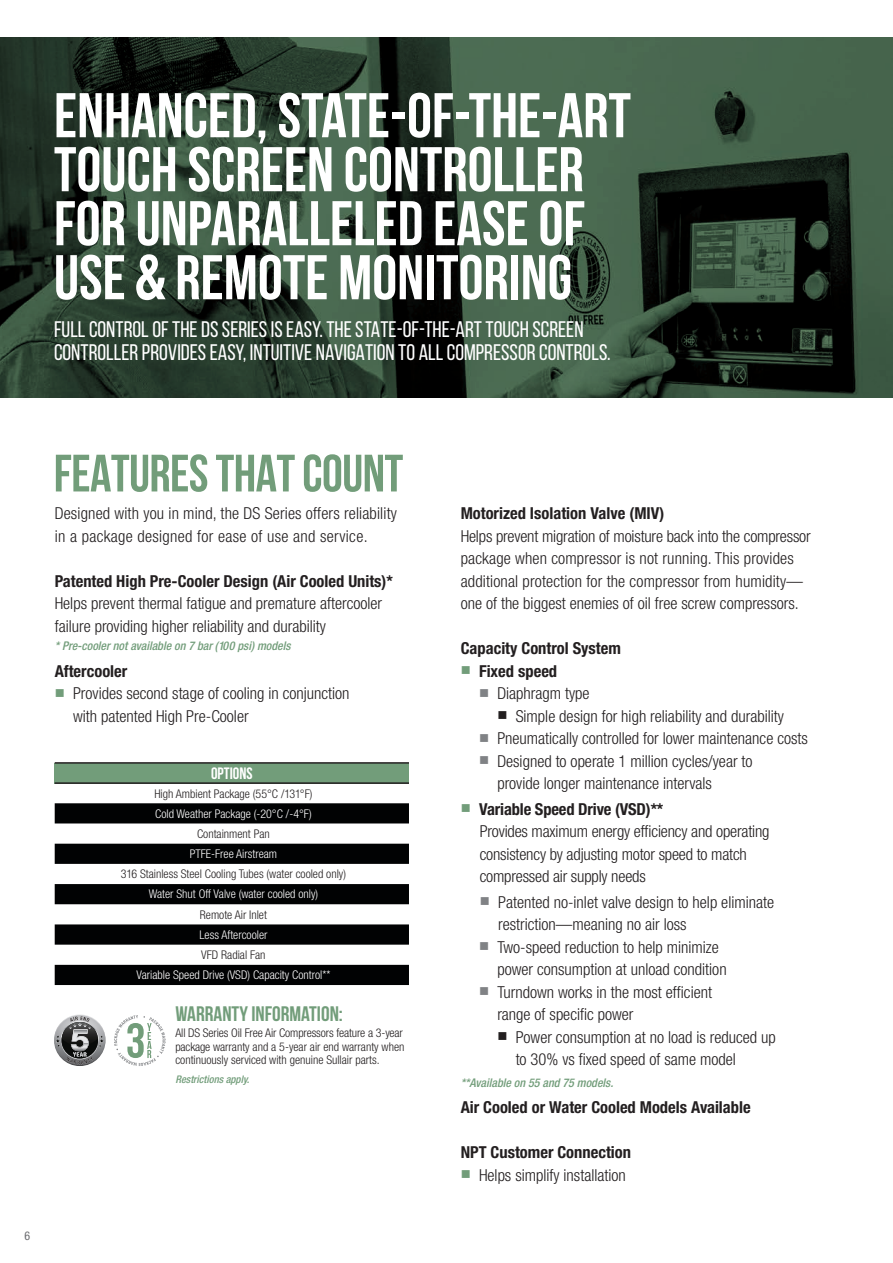
<style>
.page{position:relative;width:893px;height:1263px;background:#fff}
.page>*{position:absolute;margin:0;border:0;box-sizing:border-box;transform-origin:0 0}
.Headline_-_Green{font:700 63px/54px "Bebas Neue";color:#fff}
.Large_Headline_-_Green{font:700 52.5px "Bebas Neue";letter-spacing:-.01em;color:#729d7a}
.Headline_-_Green-2{font:22.5px/22.5px "Bebas Neue";color:#fff}
.Small_Headline_-_Green{font:700 21px "Bebas Neue";color:#729d7a}
.Body_Bullets{font:300 condensed 16.5px/22.5px "Helvetica Neue LT Std";color:#231f20}
.Body_Bullets-2{font:700 condensed 16.5px "Helvetica Neue LT Std";color:#231f20}
.Sub_Headline{font:700 condensed 16.5px "Helvetica Neue LT Std";color:#231f20}
.Sub_Headline-2{font:300 condensed 16.5px/22.5px "Helvetica Neue LT Std";letter-spacing:.01em;color:#231f20}
.t1{font:700 16.5px "Bebas Neue";color:#fff}
.Small_Headline_-_Green-2{font:300 condensed 12px/13.5px "Helvetica Neue LT Std";color:#231f20}
.t2{font:300 condensed 12px "Helvetica Neue LT Std";color:#fff}
.Disclaimer{font:italic 500 condensed 12px "Helvetica Neue LT Std";color:#729d7a}
.t3{font:condensed 12px "Helvetica Neue LT Std";color:#6c6d70}
.Disclaimer-2{font:italic 500 condensed 10.5px "Helvetica Neue LT Std";color:#729d7a}
.s1{font-family:"Helvetica Neue LT Std";font-stretch:condensed}
.s2{color:#729d7a}
.s3{color:#808285}
</style>
<div class="page">
<svg style="left:54px;top:1014px;width:52px;height:50px"></svg>
<div style="left:55px;top:763px;width:354px;height:20px;background:#729d7a"></div>
<svg style="left:55px;top:803px;width:354px;height:182px;fill:#010203"></svg>
<hr style="left:55px;top:762px;width:354px;height:2px;background:#231f20">
<hr style="left:55px;top:782px;width:354px;height:2px;background:#231f20">
<svg style="left:114px;top:1015px;width:52px;height:51px"></svg>
<svg style="left:0;top:37px;width:893px;height:360px;background:#2f4434"></svg>
<p class="Headline_-_Green" style="left:54px;top:88px;width:578px">ENHANCED, STATE-OF-THE-ART<br>TOUCH SCREEN CONTROLLER<br>FOR UNPARALLELED EASE OF<br>USE <span class="s1">&amp;</span> REMOTE MONITORING</p>
<p class="Headline_-_Green-2" style="left:54px;top:318px;width:558px">FULL CONTROL OF THE DS SERIES IS EASY. THE STATE-OF-THE-ART TOUCH SCREEN<br>CONTROLLER PROVIDES EASY, INTUITIVE NAVIGATION TO ALL COMPRESSOR CONTROLS.</p>
<p class="t3" style="left:25px;top:1229px;width:7px">6</p>
<p class="Large_Headline_-_Green" style="left:54px;top:444px;width:351px">FEATURES THAT COUNT</p>
<p class="Sub_Headline-2" style="left:55px;top:502px;width:344px">Designed with you in mind, the DS Series offers reliability in a package designed for ease of use and service.</p>
<p class="Sub_Headline" style="left:55px;top:571px;width:340px">Patented High Pre-Cooler Design (Air Cooled Units)*</p>
<p class="Body_Bullets" style="left:55px;top:592px;width:329px">Helps prevent thermal fatigue and premature aftercooler failure providing higher reliability and durability</p>
<p class="Body_Bullets-2" style="left:55px;top:661px;width:74px">Aftercooler</p>
<p class="Body_Bullets" style="left:73px;top:682px;width:278px;text-indent:-18px"><span class="s2">■</span> Provides second stage of cooling in conjunction with patented High Pre-Cooler</p>
<p class="Sub_Headline" style="left:461px;top:503px;width:205px">Motorized Isolation Valve (MIV)</p>
<p class="Body_Bullets" style="left:461px;top:524px;width:352px">Helps prevent migration of moisture back into the compressor package when compressor is not running. This provides additional protection for the compressor from humidity— one of the biggest enemies of oil free screw compressors.</p>
<p class="Body_Bullets-2" style="left:461px;top:638px;width:162px">Capacity Control System</p>
<p class="Body_Bullets-2" style="left:461px;top:661px;width:98px"><span class="s2">■</span> Fixed speed</p>
<p class="Body_Bullets" style="left:479px;top:682px;width:112px"><span class="s3">■</span> Diaphragm type</p>
<p class="Body_Bullets" style="left:497px;top:704px;width:288px">■ Simple design for high reliability and durability</p>
<p class="Body_Bullets" style="left:479px;top:727px;width:330px"><span class="s3">■</span> Pneumatically controlled for lower maintenance costs</p>
<p class="Body_Bullets" style="left:497px;top:749px;width:257px;text-indent:-18px"><span class="s3">■</span> Designed to operate 1 million cycles/year to provide longer maintenance intervals</p>
<p class="Body_Bullets-2" style="left:461px;top:799px;width:204px"><span class="s2">■</span> Variable Speed Drive (VSD)**</p>
<p class="Body_Bullets" style="left:480px;top:820px;width:291px">Provides maximum energy efficiency and operating consistency by adjusting motor speed to match compressed air supply needs</p>
<p class="Body_Bullets" style="left:498px;top:890px;width:277px;text-indent:-18px"><span class="s3">■</span> Patented no-inlet valve design to help eliminate restriction—meaning no air loss</p>
<p class="Body_Bullets" style="left:497px;top:935px;width:231px;text-indent:-18px"><span class="s3">■</span> Two-speed reduction to help minimize power consumption at unload condition</p>
<p class="Body_Bullets" style="left:497px;top:980px;width:216px;text-indent:-18px"><span class="s3">■</span> Turndown works in the most efficient range of specific power</p>
<p class="Body_Bullets" style="left:516px;top:1025px;width:262px;text-indent:-18px">■ Power consumption at no load is reduced up to 30% vs fixed speed of same model</p>
<p class="Body_Bullets-2" style="left:461px;top:1097px;width:291px">Air Cooled or Water Cooled Models Available</p>
<p class="Sub_Headline" style="left:461px;top:1142px;width:172px">NPT Customer Connection</p>
<p class="Body_Bullets" style="left:461px;top:1163px;width:167px"><span class="s2">■</span> Helps simplify installation</p>
<p class="Disclaimer" style="left:55px;top:639px;width:237px">* Pre-cooler not available on 7 bar (100 psi) models</p>
<p class="t1" style="left:211px;top:764px;width:43px">OPTIONS</p>
<p class="Small_Headline_-_Green-2" style="left:154px;top:787px;width:160px">High Ambient Package (55°C /131°F)</p>
<p class="t2" style="left:155px;top:806px;width:158px">Cold Weather Package (-20°C /-4°F)</p>
<p class="Small_Headline_-_Green-2" style="left:197px;top:827px;width:74px">Containment Pan</p>
<p class="t2" style="left:190px;top:847px;width:89px">PTFE-Free Airstream</p>
<p class="Small_Headline_-_Green-2" style="left:121px;top:867px;width:227px">316 Stainless Steel Cooling Tubes (water cooled only)</p>
<p class="t2" style="left:149px;top:887px;width:171px">Water Shut Off Valve (water cooled only)</p>
<p class="Small_Headline_-_Green-2" style="left:200px;top:907px;width:69px">Remote Air Inlet</p>
<p class="t2" style="left:199px;top:928px;width:69px">Less Aftercooler</p>
<p class="Small_Headline_-_Green-2" style="left:201px;top:948px;width:66px">VFD Radial Fan</p>
<p class="t2" style="left:137px;top:968px;width:195px">Variable Speed Drive (VSD) Capacity Control**</p>
<p class="Small_Headline_-_Green" style="left:175px;top:1002px;width:169px">WARRANTY INFORMATION:</p>
<p class="Small_Headline_-_Green-2" style="left:175px;top:1026px;width:231px">All DS Series Oil Free Air Compressors feature a 3-year package warranty and a 5-year air end warranty when continuously serviced with genuine Sullair parts.</p>
<p class="Disclaimer-2" style="left:175px;top:1073px;width:75px">Restrictions apply.</p>
<p class="Disclaimer" style="left:461px;top:1076px;width:154px">**Available on 55 and 75 models.</p>
</div>
